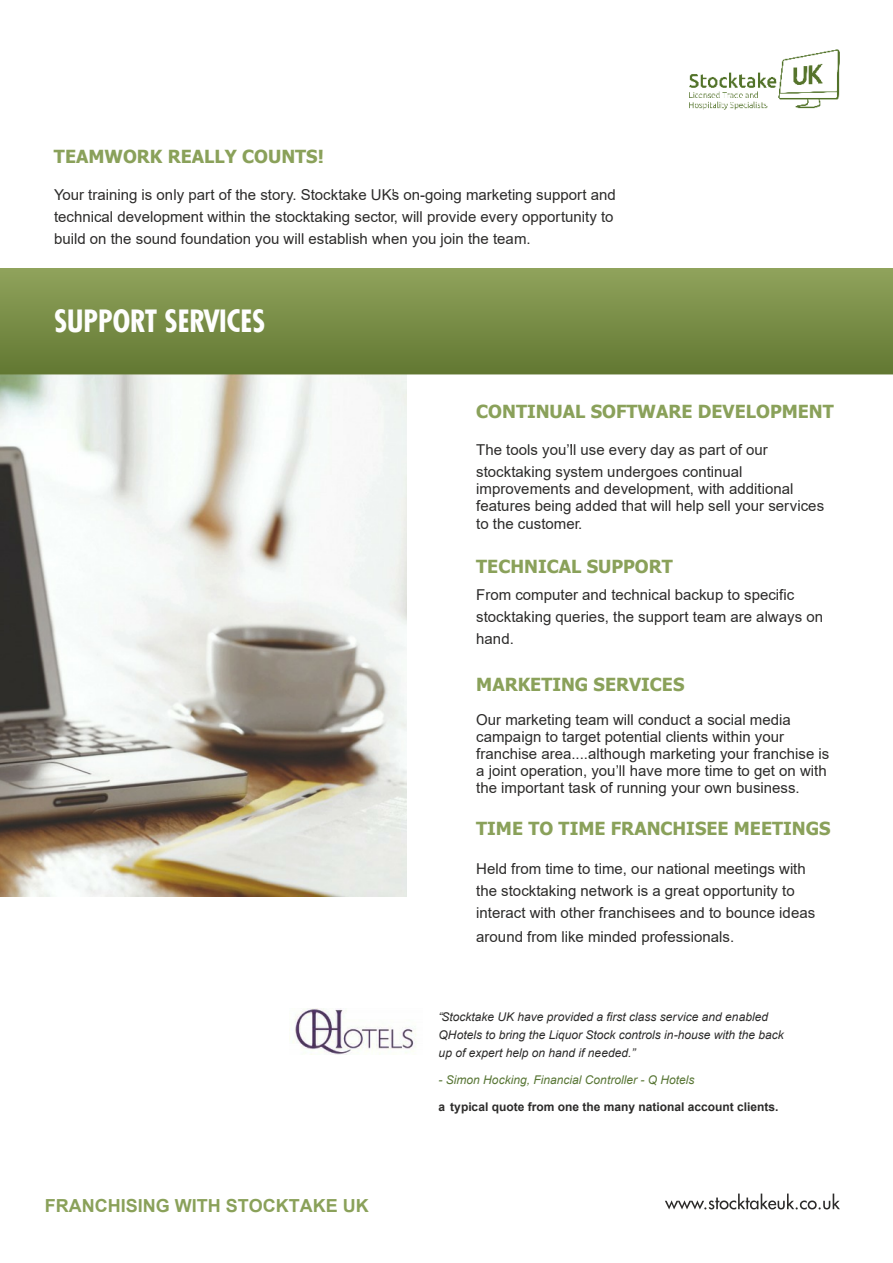
<style>
.page{position:relative;width:893px;height:1263px;background:#fff}
.page>*{position:absolute;margin:0;border:0;box-sizing:border-box;transform-origin:0 0}
.t1{font:30px "Futura Bold Condensed 2";color:#fefefe}
.t2{font:700 18px "Tahoma";color:#8aa15a}
.t3{font:700 18px "Arial";color:#8aa15a}
.t4{font:15px/22px "Arial";color:#2c2b2a}
.t5{font:italic 12px/18px "Arial";color:#2c2b2a}
.t6{font:700 12px "Arial";color:#2c2b2a}
.t7{font:italic 12px "Arial";color:#587635}
</style>
<div class="page">
<img style="left:0;top:374px;width:407px;height:523px">
<hr style="left:0;top:371px;width:893px;height:3px;background:#627832">
<hr style="left:0;top:369px;width:893px;height:3px;background:#637933">
<hr style="left:0;top:367px;width:893px;height:3px;background:#647a34">
<hr style="left:0;top:364px;width:893px;height:4px;background:#657b35">
<hr style="left:0;top:361px;width:893px;height:3px;background:#677c36">
<hr style="left:0;top:359px;width:893px;height:2px;background:#687d37">
<hr style="left:0;top:356px;width:893px;height:3px;background:#697e38">
<hr style="left:0;top:354px;width:893px;height:2px;background:#6a8039">
<hr style="left:0;top:352px;width:893px;height:2px;background:#6b803a">
<hr style="left:0;top:349px;width:893px;height:3px;background:#6c813b">
<hr style="left:0;top:347px;width:893px;height:3px;background:#6d823c">
<hr style="left:0;top:344px;width:893px;height:4px;background:#6e833d">
<hr style="left:0;top:342px;width:893px;height:3px;background:#6f843e">
<hr style="left:0;top:339px;width:893px;height:4px;background:#70853f">
<hr style="left:0;top:336px;width:893px;height:3px;background:#728740">
<hr style="left:0;top:334px;width:893px;height:2px;background:#738841">
<hr style="left:0;top:331px;width:893px;height:3px;background:#748942">
<hr style="left:0;top:329px;width:893px;height:2px;background:#758a43">
<hr style="left:0;top:326px;width:893px;height:3px;background:#768b44">
<hr style="left:0;top:324px;width:893px;height:2px;background:#778c45">
<hr style="left:0;top:321px;width:893px;height:3px;background:#788d46">
<hr style="left:0;top:319px;width:893px;height:2px;background:#798e47">
<hr style="left:0;top:317px;width:893px;height:2px;background:#7a8f48">
<hr style="left:0;top:314px;width:893px;height:3px;background:#7b9049">
<hr style="left:0;top:312px;width:893px;height:2px;background:#7c914a">
<hr style="left:0;top:310px;width:893px;height:2px;background:#7d924b">
<hr style="left:0;top:308px;width:893px;height:2px;background:#7e924c">
<hr style="left:0;top:305px;width:893px;height:3px;background:#7f934d">
<hr style="left:0;top:303px;width:893px;height:2px;background:#80944e">
<hr style="left:0;top:301px;width:893px;height:2px;background:#81954f">
<hr style="left:0;top:299px;width:893px;height:3px;background:#82964f">
<hr style="left:0;top:296px;width:893px;height:3px;background:#839750">
<hr style="left:0;top:294px;width:893px;height:3px;background:#849851">
<hr style="left:0;top:292px;width:893px;height:3px;background:#859952">
<hr style="left:0;top:289px;width:893px;height:3px;background:#869a53">
<hr style="left:0;top:287px;width:893px;height:3px;background:#879b54">
<hr style="left:0;top:285px;width:893px;height:2px;background:#889c55">
<hr style="left:0;top:282px;width:893px;height:3px;background:#899d56">
<hr style="left:0;top:279px;width:893px;height:3px;background:#8b9e57">
<hr style="left:0;top:276px;width:893px;height:3px;background:#8c9f58">
<hr style="left:0;top:274px;width:893px;height:3px;background:#8da059">
<hr style="left:0;top:271px;width:893px;height:4px;background:#8ea15a">
<hr style="left:0;top:269px;width:893px;height:4px;background:#8fa25b">
<svg style="left:665px;top:1193px;width:175px;height:16px"></svg>
<img style="left:292px;top:1008px;width:124px;height:46px">
<img style="left:689px;top:49px;width:151px;height:61px">
<p class="t2" style="left:54px;top:149px;width:271px">TEAMWORK REALLY COUNTS!</p>
<p class="t4" style="left:54px;top:185px;width:563px">Your training is only part of the story. Stocktake UK’s on-going marketing support and technical development within the stocktaking sector, will provide every opportunity to build on the sound foundation you will establish when you join the team.</p>
<h1 class="t1" style="left:54px;top:308px;width:213px">SUPPORT SERVICES</h1>
<p class="t3" style="left:45px;top:1198px;width:326px">FRANCHISING WITH STOCKTAKE UK</p>
<p class="t2" style="left:476px;top:404px;width:359px">CONTINUAL SOFTWARE DEVELOPMENT</p>
<p class="t4" style="left:476px;top:440px;width:293px">The tools you’’ll use every day as part of our stocktaking system undergoes continual</p>
<p class="t4" style="left:476px;top:482px;width:349px;line-height:17.2px">improvements and development, with additional features being added that will help sell your services to the customer.</p>
<p class="t2" style="left:476px;top:559px;width:198px">TECHNICAL SUPPORT</p>
<p class="t4" style="left:476px;top:585px;width:348px">From computer and technical backup to specific stocktaking queries, the support team are always on hand.</p>
<p class="t2" style="left:476px;top:677px;width:210px">MARKETING SERVICES</p>
<p class="t4" style="left:476px;top:712px;width:355px;line-height:17.2px">Our marketing team will conduct a social media campaign to target potential clients within your franchise area....although marketing your franchise is a joint operation, you’ll have more time to get on with the important task of running your own business.</p>
<p class="t2" style="left:476px;top:822px;width:356px">TIME TO TIME FRANCHISEE MEETINGS</p>
<p class="t4" style="left:476px;top:859px;width:340px">Held from time to time, our national meetings with the stocktaking network is a great opportunity to interact with other franchisees and to bounce ideas</p>
<p class="t4" style="left:476px;top:926px;width:259px">around from like minded professionals.</p>
<p class="t5" style="left:439px;top:1009px;width:347px">“Stocktake UK have provided a first class service and enabled<br>QHotels to bring the Liquor Stock controls in-house with the back up of expert help on hand if needed.”</p>
<p class="t7" style="left:439px;top:1075px;width:257px">- Simon Hocking, Financial Controller - Q Hotels</p>
<p class="t6" style="left:439px;top:1102px;width:341px">a typical quote from one the many national account clients.</p>
</div>
